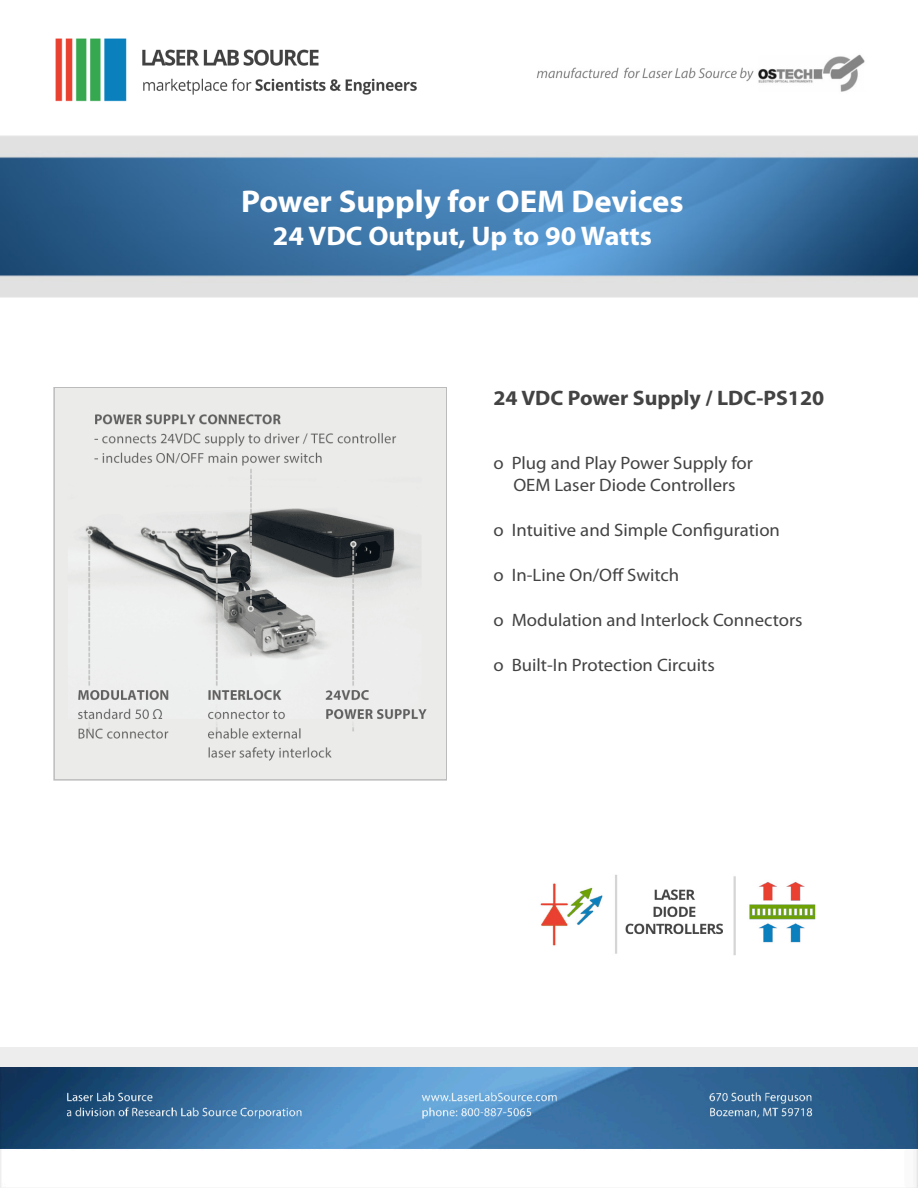
<style>
.page{position:relative;width:918px;height:1188px;background:#fff}
.page>*{position:absolute;margin:0;border:0;box-sizing:border-box;transform-origin:0 0}
.t1{font:700 31.5px "Myriad Pro";color:#fff;scale:1.04 1}
.t2{font:700 27px "Myriad Pro";color:#fff;scale:1.04 1}
.t3{font:700 21px "Myriad Pro";color:#434343;scale:1.04 1}
.t4{font:18px/22.5px "Myriad Pro";color:#434343;text-align:center;scale:1.04 1}
</style>
<div class="page">
<img style="left:0;top:135px;width:918px;height:162px">
<img style="left:0;top:1066px;width:918px;height:122px">
<div style="left:53px;top:387px;width:394px;height:394px;border:2px solid #bbb"></div>
<img style="left:56px;top:389px;width:390px;height:389px">
<img style="left:55px;top:38px;width:362px;height:64px">
<img style="left:536px;top:54px;width:329px;height:38px">
<div style="left:0;top:1047px;width:918px;height:19px;background:#ededed"></div>
<img style="left:540px;top:875px;width:276px;height:80px">
<p class="t1" style="left:241px;top:184px;width:427px">Power Supply for OEM Devices</p>
<p class="t2" style="left:273px;top:220px;width:366px">24 VDC Output, Up to 90 Watts</p>
<p class="t3" style="left:494px;top:386px;width:320px">24 VDC Power Supply / LDC-PS120</p>
<p class="t4" style="left:494px;top:451px;width:251px">ο Plug and Play Power Supply for<br>OEM Laser Diode Controllers</p>
<p class="t4" style="left:494px;top:519px;width:277px">ο Intuitive and Simple Configuration</p>
<p class="t4" style="left:494px;top:564px;width:180px">ο In-Line On/Off Switch</p>
<p class="t4" style="left:494px;top:609px;width:299px">ο Modulation and Interlock Connectors</p>
<p class="t4" style="left:494px;top:654px;width:214px">ο Built-In Protection Circuits</p>
</div>
